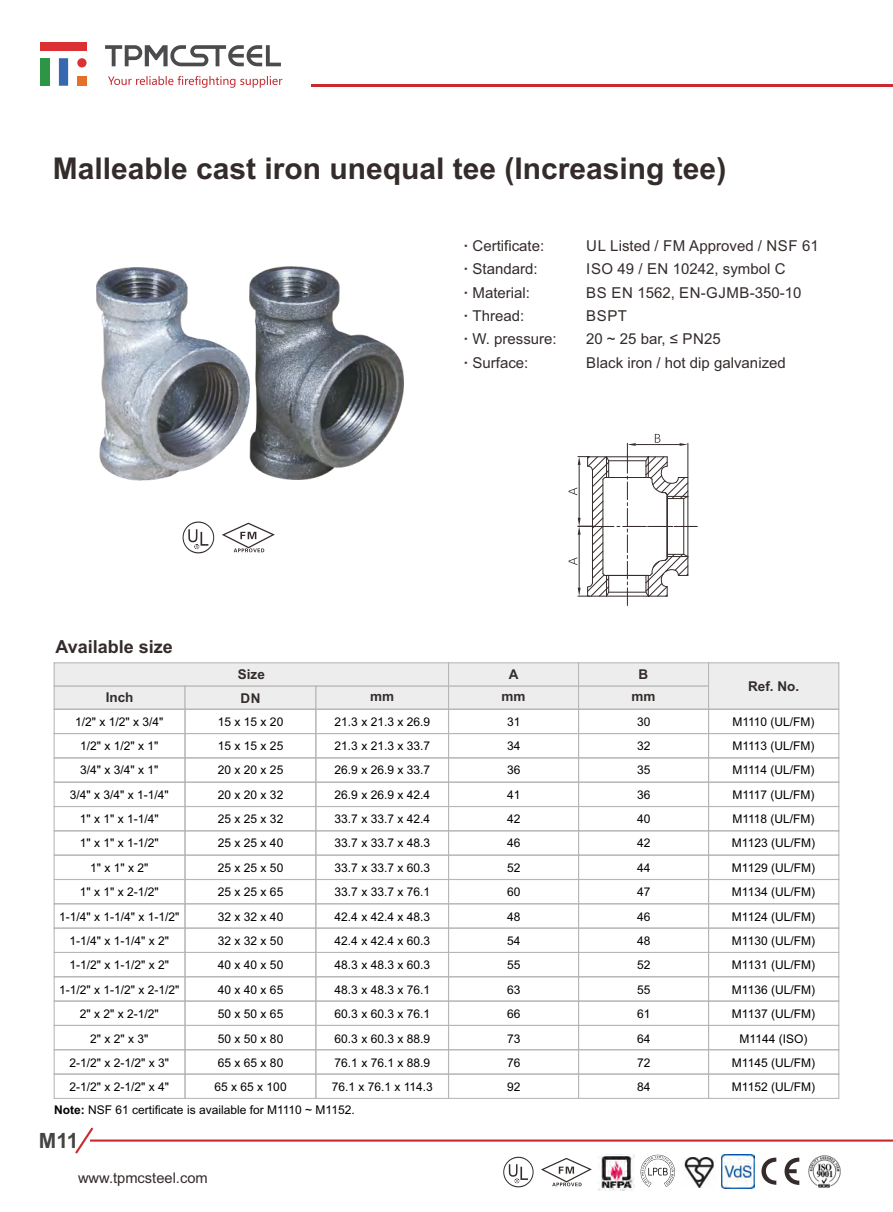
<style>
.page{position:relative;width:893px;height:1212px;background:#fff}
.page>*{position:absolute;margin:0;border:0;box-sizing:border-box;transform-origin:0 0}
.t1{font:700 30px "Arial";color:#332c2b}
.t2{font:700 21px "Arial";color:#464443}
.t3{font:700 18px "Arial";color:#332c2b}
.t4{font:15px/23.4px "Arial";color:#332c2b}
.t5{font:14.7px "Arial";color:#332c2b}
.t6{font:700 13.5px/21.9px "Arial";color:#332c2b;text-align:center}
.t7{font:12px/24.5px "Arial";color:#000;text-align:center}
.s1{font-weight:700}
</style>
<div class="page">
<hr style="left:90px;top:1139px;width:803px;height:2px;background:#ca2a2e">
<svg style="left:75px;top:1127px;width:20px;height:27px"></svg>
<hr style="left:311px;top:85px;width:582px;height:2px;background:#ca2a2e">
<div style="left:41px;top:42px;width:46px;height:8px;background:#dc3134"></div>
<div style="left:59px;top:58px;width:9px;height:28px;background:#3767ae"></div>
<div style="left:77px;top:76px;width:10px;height:10px;background:#e47029"></div>
<div style="left:41px;top:58px;width:9px;height:28px;background:#2d9644"></div>
<div style="left:77px;top:58px;width:10px;height:9px;background:#dc3134;border-radius:50%"></div>
<svg style="left:105px;top:45px;width:176px;height:21px"></svg>
<svg style="left:108px;top:76px;width:174px;height:12px"></svg>
<img style="left:96px;top:266px;width:308px;height:214px">
<svg style="left:761px;top:1157px;width:38px;height:28px"></svg>
<img style="left:598px;top:1154px;width:36px;height:36px">
<img style="left:684px;top:1157px;width:30px;height:30px">
<svg style="left:640px;top:1155px;width:35px;height:32px"></svg>
<img style="left:721px;top:1154px;width:34px;height:34px">
<img style="left:808px;top:1155px;width:33px;height:33px">
<svg style="left:541px;top:1158px;width:51px;height:28px"></svg>
<svg style="left:503px;top:1157px;width:31px;height:30px"></svg>
<svg style="left:222px;top:523px;width:53px;height:29px"></svg>
<svg style="left:183px;top:521px;width:31px;height:32px"></svg>
<svg style="left:568px;top:434px;width:129px;height:171px"></svg>
<svg style="left:54px;top:662px;width:785px;height:437px"></svg>
<h1 class="t1" style="left:53px;top:157px;width:675px">Malleable cast iron unequal tee (Increasing tee)</h1>
<p class="t4" style="left:463px;top:235px;width:95px"><span class="s1">·</span> Certificate:<br><span class="s1">·</span> Standard:<br><span class="s1">·</span> Material:<br><span class="s1">·</span> Thread:<br><span class="s1">·</span> W. pressure: <span class="s1">·</span> Surface:</p>
<p class="t4" style="left:586px;top:235px;width:234px">UL Listed / FM Approved / NSF 61<br>ISO 49 / EN 10242, symbol C<br>BS EN 1562, EN-GJMB-350-10<br>BSPT<br>20 ~ 25 bar, ≤ PN25<br>Black iron / hot dip galvanized</p>
<h3 class="t3" style="left:55px;top:640px;width:119px">Available size</h3>
<p class="t6" style="left:238px;top:665px;width:29px">Size</p>
<p class="t6" style="left:106px;top:688px;width:29px">Inch</p>
<p class="t6" style="left:241px;top:688px;width:21px">DN</p>
<p class="t6" style="left:370px;top:687px;width:26px">mm</p>
<p class="t6" style="left:502px;top:665px;width:26px">A mm</p>
<p class="t6" style="left:632px;top:665px;width:26px">B mm</p>
<p class="t6" style="left:748px;top:676px;width:53px">Ref. No.</p>
<p class="t7" style="left:59px;top:710px;width:122px">1/2" x 1/2" x 3/4"<br>1/2" x 1/2" x 1"<br>3/4" x 3/4" x 1"<br>3/4" x 3/4" x 1-1/4"<br>1" x 1" x 1-1/4"<br>1" x 1" x 1-1/2"<br>1" x 1" x 2"<br>1" x 1" x 2-1/2"<br>1-1/4" x 1-1/4" x 1-1/2"<br>1-1/4" x 1-1/4" x 2"<br>1-1/2" x 1-1/2" x 2"<br>1-1/2" x 1-1/2" x 2-1/2"<br>2" x 2" x 2-1/2"<br>2" x 2" x 3"<br>2-1/2" x 2-1/2" x 3"<br>2-1/2" x 2-1/2" x 4"</p>
<p class="t7" style="left:332px;top:710px;width:103px;text-align:left">21.3 x 21.3 x 26.9<br>21.3 x 21.3 x 33.7<br>26.9 x 26.9 x 33.7<br>26.9 x 26.9 x 42.4<br>33.7 x 33.7 x 42.4<br>33.7 x 33.7 x 48.3<br>33.7 x 33.7 x 60.3<br>33.7 x 33.7 x 76.1<br>42.4 x 42.4 x 48.3<br>42.4 x 42.4 x 60.3<br>48.3 x 48.3 x 60.3<br>48.3 x 48.3 x 76.1<br>60.3 x 60.3 x 76.1<br>60.3 x 60.3 x 88.9<br>76.1 x 76.1 x 88.9<br>76.1 x 76.1 x 114.3</p>
<p class="t7" style="left:215px;top:710px;width:74px;text-align:left">15 x 15 x 20<br>15 x 15 x 25<br>20 x 20 x 25<br>20 x 20 x 32<br>25 x 25 x 32<br>25 x 25 x 40<br>25 x 25 x 50<br>25 x 25 x 65<br>32 x 32 x 40<br>32 x 32 x 50<br>40 x 40 x 50<br>40 x 40 x 65<br>50 x 50 x 65<br>50 x 50 x 80<br>65 x 65 x 80<br>65 x 65 x 100</p>
<p class="t7" style="left:732px;top:710px;width:85px">M1110 (UL/FM)<br>M1113 (UL/FM)<br>M1114 (UL/FM)<br>M1117 (UL/FM)<br>M1118 (UL/FM)<br>M1123 (UL/FM)<br>M1129 (UL/FM)<br>M1134 (UL/FM)<br>M1124 (UL/FM)<br>M1130 (UL/FM)<br>M1131 (UL/FM)<br>M1136 (UL/FM)<br>M1137 (UL/FM)<br>M1144 (ISO)<br>M1145 (UL/FM)<br>M1152 (UL/FM)</p>
<p class="t7" style="left:507px;top:710px;width:15px;text-align:justify">31<br>34<br>36<br>41<br>42<br>46<br>52<br>60<br>48<br>54<br>55<br>63<br>66<br>73<br>76<br>92</p>
<p class="t7" style="left:637px;top:710px;width:15px;text-align:justify">30<br>32<br>35<br>36<br>40<br>42<br>44<br>47<br>46<br>48<br>52<br>55<br>61<br>64<br>72<br>84</p>
<p class="t7" style="left:54px;top:1099px;width:302px"><span class="s1">Note:</span> NSF 61 certificate is available for M1110 ~ M1152.</p>
<h2 class="t2" style="left:39px;top:1133px;width:41px">M11</h2>
<p class="t5" style="left:78px;top:1172px;width:131px">www.tpmcsteel.com</p>
</div>
